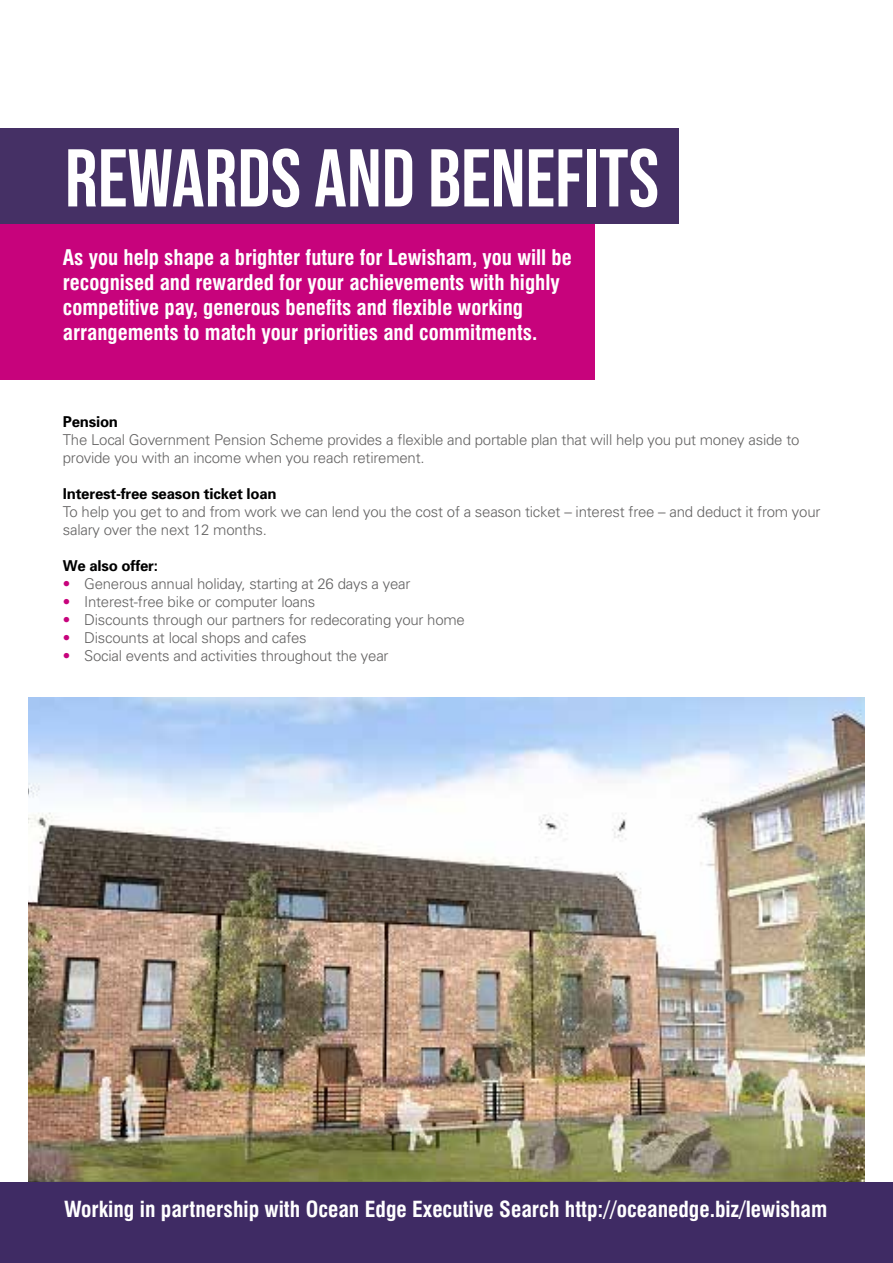
<style>
.page{position:relative;width:893px;height:1263px;background:#fff}
.page>*{position:absolute;margin:0;border:0;box-sizing:border-box;transform-origin:0 0}
.t1{font:81.75px "Bebas Neue";color:#fff}
.t2{font:700 condensed 21.6px "Swiss 721 BT";color:#fff}
.t3{font:700 condensed 21px/25.2px "Swiss 721 BT";color:#fff}
.t4{font:300 15px/18px "Univers";letter-spacing:-.015em;color:#646363}
.t5{font:700 15px "Univers";letter-spacing:-.015em;color:#000}
.s1{color:#c7037c}
</style>
<div class="page">
<img style="left:29px;top:697px;width:835px;height:485px">
<div style="left:0;top:1182px;width:893px;height:81px;background:#3f2b64"></div>
<div style="left:0;top:206px;width:594px;height:173px;background:#c7037c"></div>
<div style="left:0;top:128px;width:678px;height:96px;background:#453065"></div>
<h1 class="t1" style="left:65px;top:132px;width:596px">REWARDS AND BENEFITS</h1>
<h3 class="t3" style="left:63px;top:245px;width:510px">As you help shape a brighter future for Lewisham, you will be recognised and rewarded for your achievements with highly competitive pay, generous benefits and flexible working arrangements to match your priorities and commitments.</h3>
<p class="t5" style="left:63px;top:412px;width:57px">Pension</p>
<p class="t4" style="left:63px;top:430px;width:738px">The Local Government Pension Scheme provides a flexible and portable plan that will help you put money aside to provide you with an income when you reach retirement.</p>
<p class="t5" style="left:63px;top:484px;width:215px">Interest-free season ticket loan</p>
<p class="t4" style="left:63px;top:502px;width:759px">To help you get to and from work we can lend you the cost of a season ticket – interest free – and deduct it from your salary over the next 12 months.</p>
<p class="t5" style="left:63px;top:556px;width:97px">We also offer:</p>
<p class="t4" style="left:63px;top:574px;width:349px"><span class="s1">•</span> Generous annual holiday, starting at 26 days a year</p>
<p class="t4" style="left:63px;top:592px;width:254px"><span class="s1">•</span> Interest-free bike or computer loans</p>
<p class="t4" style="left:63px;top:610px;width:404px"><span class="s1">•</span> Discounts through our partners for redecorating your home</p>
<p class="t4" style="left:63px;top:628px;width:245px"><span class="s1">•</span> Discounts at local shops and cafes</p>
<p class="t4" style="left:63px;top:646px;width:327px"><span class="s1">•</span> Social events and activities throughout the year</p>
<h2 class="t2" style="left:64px;top:1196px;width:765px">Working in partnership with Ocean Edge Executive Search http://oceanedge.biz/lewisham</h2>
</div>
